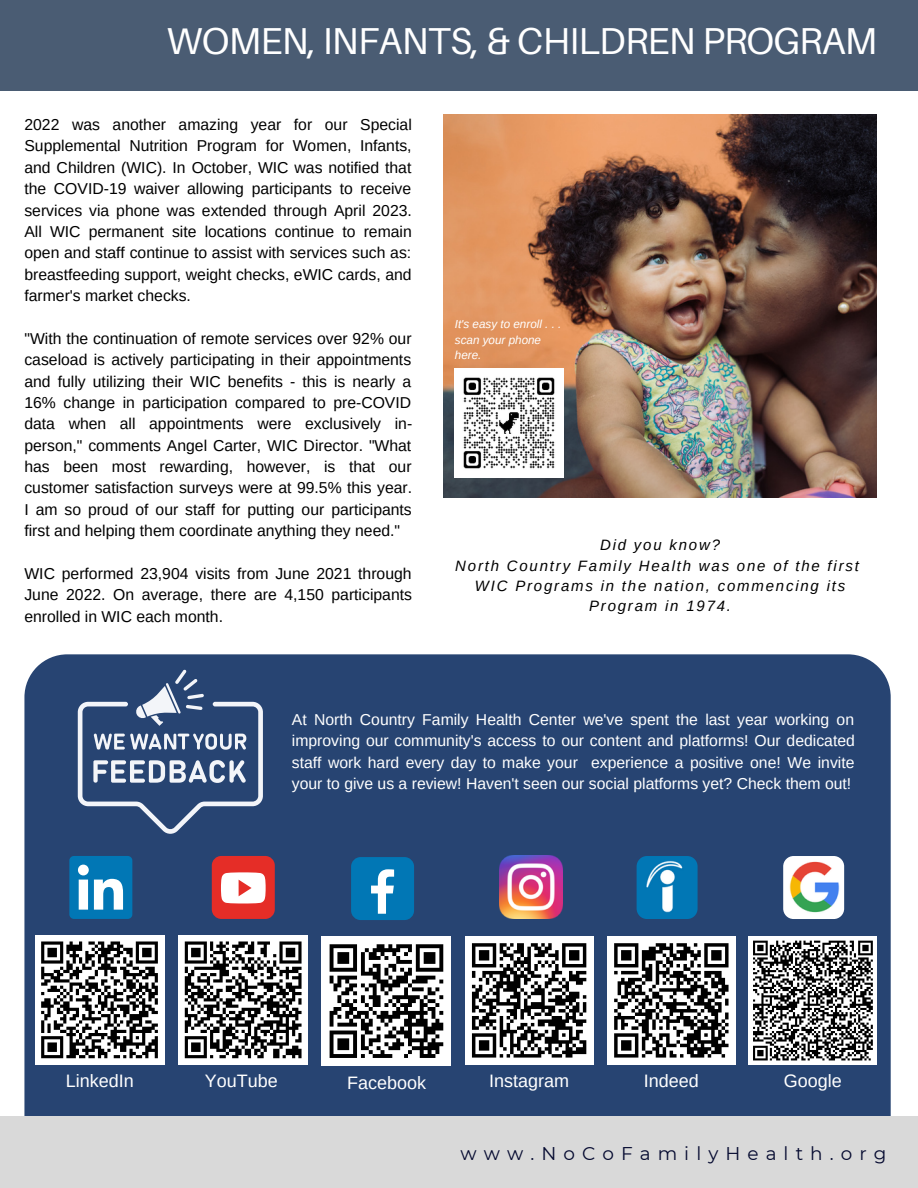
<style>
.page{position:relative;width:918px;height:1188px;background:#fff}
.page>*{position:absolute;margin:0;border:0;box-sizing:border-box;transform-origin:0 0}
.t1{font:37.5px "Aileron";letter-spacing:-.02em;color:#fff}
.t2{font:18.45px "Montserrat";letter-spacing:.385em;color:#050a30}
.t3{font:18px "Arimo";color:#fff}
.t4{font:15.75px/21.3px "Arimo";color:#000;text-align:justify}
.t5{font:15.75px/21.3px "Arimo";color:#fff;text-align:justify}
.t6{font:italic 15px/20.2px "Arimo";letter-spacing:.12em;color:#000;text-align:center}
.t7{font:italic 11.7px/15.6px "Arimo";color:#fff}
</style>
<div class="page">
<div style="left:24px;top:654px;width:867px;height:462px;background:#274472"></div>
<img style="left:443px;top:114px;width:434px;height:384px">
<img style="left:455px;top:368px;width:109px;height:109px">
<svg style="left:78px;top:670px;width:185px;height:164px"></svg>
<div style="left:0;top:0;width:918px;height:91px;background:#4a5c73"></div>
<div style="left:0;top:1116px;width:918px;height:72px;background:#d9d9d9"></div>
<div style="left:35px;top:935px;width:129px;height:130px;background:#fff"></div>
<svg style="left:41px;top:941px;width:117px;height:118px"></svg>
<div style="left:322px;top:936px;width:129px;height:130px;background:#fff"></div>
<svg style="left:329px;top:944px;width:115px;height:114px"></svg>
<div style="left:465px;top:936px;width:128px;height:129px;background:#fff"></div>
<svg style="left:471px;top:943px;width:116px;height:115px"></svg>
<div style="left:178px;top:935px;width:130px;height:130px;background:#fff"></div>
<svg style="left:184px;top:941px;width:118px;height:118px"></svg>
<div style="left:607px;top:936px;width:128px;height:129px;background:#fff"></div>
<svg style="left:614px;top:943px;width:115px;height:115px"></svg>
<div style="left:749px;top:936px;width:128px;height:129px;background:#fff"></div>
<svg style="left:753px;top:940px;width:120px;height:121px"></svg>
<div style="left:69px;top:856px;width:63px;height:63px;background:#0177b5;border-radius:5px"></div>
<svg style="left:78px;top:865px;width:45px;height:45px"></svg>
<div style="left:351px;top:857px;width:63px;height:63px;background:#0177b5;border-radius:10px"></div>
<svg style="left:371px;top:869px;width:23px;height:45px"></svg>
<div style="left:212px;top:856px;width:63px;height:63px;background:#e52d27;border-radius:10px"></div>
<svg style="left:221px;top:872px;width:45px;height:32px"></svg>
<img style="left:500px;top:856px;width:63px;height:63px">
<img style="left:637px;top:856px;width:61px;height:63px;border-radius:10px">
<img style="left:783px;top:856px;width:61px;height:63px;border-radius:10px">
<h1 class="t1" style="left:167px;top:18px;width:712px">WOMEN, INFANTS, &amp; CHILDREN PROGRAM</h1>
<p class="t4" style="left:24px;top:114px;width:389px">2022 was another amazing year for our Special Supplemental Nutrition Program for Women, Infants, and Children (WIC). In October, WIC was notified that the COVID-19 waiver allowing participants to receive services via phone was extended through April 2023.<br>All WIC permanent site locations continue to remain open and staff continue to assist with services such as: breastfeeding support, weight checks, eWIC cards, and farmer's market checks.</p>
<p class="t4" style="left:24px;top:328px;width:389px">"With the continuation of remote services over 92% our caseload is actively participating in their appointments and fully utilizing their WIC benefits - this is nearly a 16% change in participation compared to pre-COVID data when all appointments were exclusively in&shy;person," comments Angel Carter, WIC Director. "What has been most rewarding, however, is that our customer satisfaction surveys were at 99.5% this year.<br>I am so proud of our staff for putting our participants first and helping them coordinate anything they need."</p>
<p class="t4" style="left:24px;top:563px;width:389px">WIC performed 23,904 visits from June 2021 through June 2022. On average, there are 4,150 participants enrolled in WIC each month.</p>
<p class="t7" style="left:455px;top:316px;width:108px">It's easy to enroll . . . scan your phone here.</p>
<p class="t6" style="left:455px;top:535px;width:405px">Did you know?<br>North Country Family Health was one of the first<br>WIC Programs in the nation, commencing its<br>Program in 1974.</p>
<p class="t5" style="left:292px;top:709px;width:564px">At North Country Family Health Center we've spent the last year working on improving our community's access to our content and platforms! Our dedicated staff work hard every day to make your experience a positive one! We invite your to give us a review! Haven't seen our social platforms yet? Check them out!</p>
<p class="t3" style="left:66px;top:1071px;width:70px">LinkedIn</p>
<p class="t3" style="left:205px;top:1071px;width:75px">YouTube</p>
<p class="t3" style="left:347px;top:1073px;width:81px">Facebook</p>
<p class="t3" style="left:489px;top:1071px;width:81px">Instagram</p>
<p class="t3" style="left:644px;top:1071px;width:57px">Indeed</p>
<p class="t3" style="left:784px;top:1071px;width:60px">Google</p>
<p class="t2" style="left:461px;top:1142px;width:427px">www.NoCoFamilyHealth.org</p>
</div>
